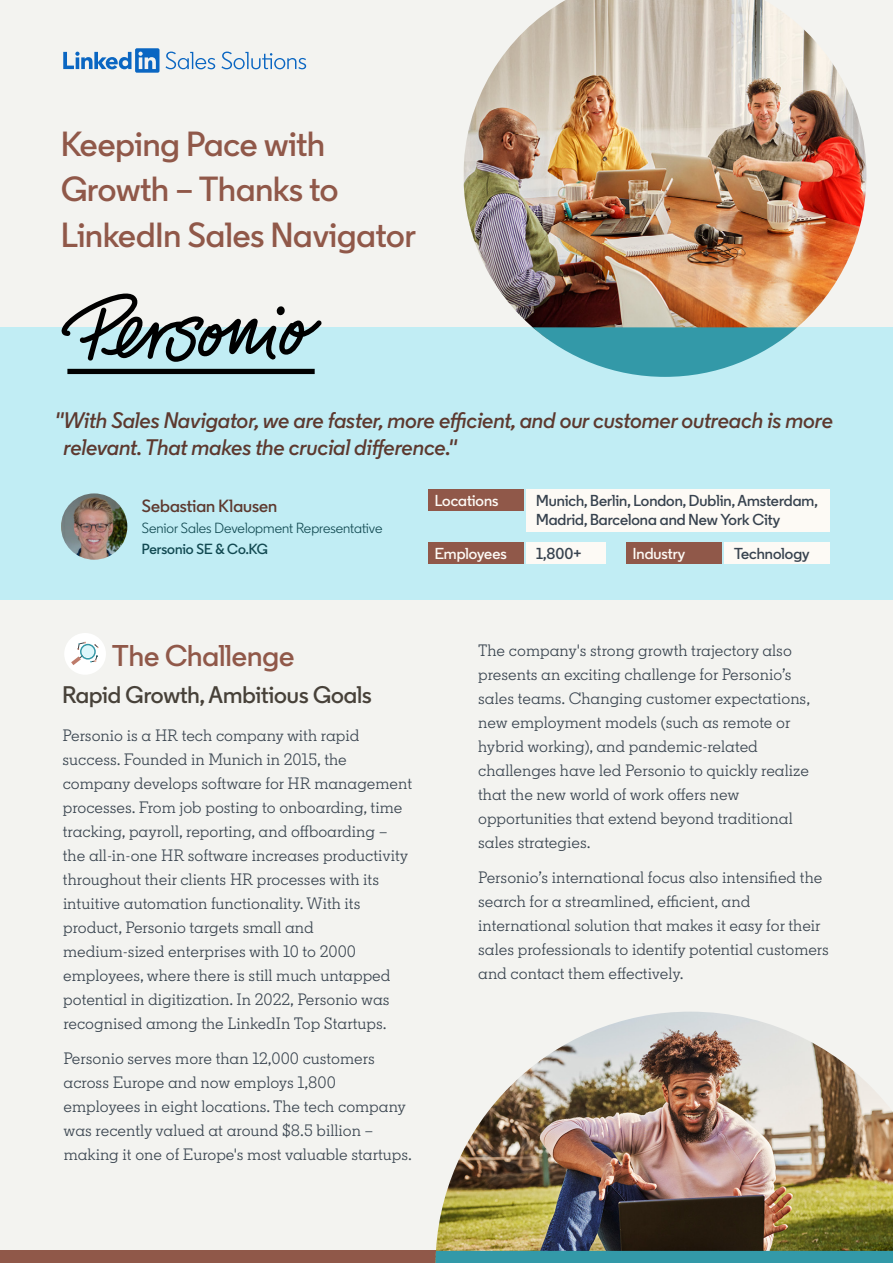
<style>
.page{position:relative;width:893px;height:1263px;background:#fff}
.page>*{position:absolute;margin:0;border:0;box-sizing:border-box;transform-origin:0 0}
.t1{font:600 34.95px/45.5px "Community";color:#905849}
.t2{font:600 30px "Community";color:#905849}
.t3{font:600 24px "Community";color:#474139}
.t4{font:italic 600 22.5px/27px "Community";color:#5d392f}
.t5{font:600 17.7px "Community";color:#5d392f}
.t6{font:16.5px/24px "Community Slab";color:#39444f}
.t7{font:600 15.9px/19px "Community";color:#38434f}
.t8{font:600 15.9px "Community";color:#fdfaf5}
.t9{font:14.7px "Community";color:#114951}
.t10{font:600 14.7px "Community";color:#114951}
</style>
<div class="page">
<div style="left:0;top:0;width:893px;height:325px;background:#f3f3f0"></div>
<div style="left:0;top:559px;width:893px;height:704px;background:#f3f3f0"></div>
<div style="left:0;top:1251px;width:893px;height:12px;background:#905849"></div>
<div style="left:0;top:327px;width:893px;height:273px;background:#c1edf4"></div>
<img style="left:463px;top:0;width:403px;height:328px">
<svg style="left:533px;top:327px;width:264px;height:50px"></svg>
<svg style="left:63px;top:48px;width:243px;height:25px"></svg>
<div style="left:428px;top:489px;width:96px;height:22px;background:#905849"></div>
<div style="left:526px;top:489px;width:304px;height:43px;background:#fdfaf5"></div>
<div style="left:428px;top:542px;width:96px;height:22px;background:#905849"></div>
<div style="left:526px;top:542px;width:79px;height:22px;background:#fdfaf5"></div>
<div style="left:626px;top:542px;width:96px;height:22px;background:#905849"></div>
<div style="left:724px;top:542px;width:106px;height:22px;background:#fdfaf5"></div>
<svg style="left:61px;top:293px;width:261px;height:81px"></svg>
<img style="left:61px;top:493px;width:66px;height:67px;border-radius:33px">
<div style="left:64px;top:633px;width:42px;height:42px;background:#fff;border-radius:50%"></div>
<svg style="left:71px;top:642px;width:28px;height:23px"></svg>
<img style="left:435px;top:1012px;width:458px;height:239px">
<div style="left:435px;top:1251px;width:458px;height:12px;background:#3399a8"></div>
<h1 class="t1" style="left:61px;top:121px;width:357px">Keeping Pace with<br>Growth – Thanks to<br>LinkedIn Sales Navigator</h1>
<h3 class="t4" style="left:64px;top:406px;width:771px;text-indent:-9px">"With Sales Navigator, we are faster, more efficient, and our customer outreach is more relevant. That makes the crucial difference."</h3>
<p class="t5" style="left:142px;top:495px;width:137px">Sebastian Klausen</p>
<p class="t9" style="left:142px;top:519px;width:242px">Senior Sales Development Representative</p>
<p class="t10" style="left:142px;top:539px;width:127px">Personio SE &amp; Co.KG</p>
<p class="t8" style="left:435px;top:491px;width:65px">Locations</p>
<p class="t7" style="left:536px;top:491px;width:283px">Munich, Berlin, London, Dublin, Amsterdam,<br>Madrid, Barcelona and New York City</p>
<p class="t8" style="left:435px;top:543px;width:73px">Employees</p>
<p class="t7" style="left:536px;top:543px;width:47px">1,800+</p>
<p class="t8" style="left:633px;top:543px;width:54px">Industry</p>
<p class="t7" style="left:734px;top:543px;width:77px">Technology</p>
<h2 class="t2" style="left:112px;top:637px;width:184px">The Challenge</h2>
<h3 class="t3" style="left:62px;top:680px;width:311px">Rapid Growth, Ambitious Goals</h3>
<p class="t6" style="left:63px;top:723px;width:351px">Personio is a HR tech company with rapid success. Founded in Munich in 2015, the company develops software for HR management processes. From job posting to onboarding, time tracking, payroll, reporting, and offboarding – the all-in-one HR software increases productivity throughout their clients HR processes with its intuitive automation functionality. With its product, Personio targets small and medium-sized enterprises with 10 to 2000 employees, where there is still much untapped potential in digitization. In 2022, Personio was recognised among the LinkedIn Top Startups.</p>
<p class="t6" style="left:63px;top:1046px;width:350px">Personio serves more than 12,000 customers across Europe and now employs 1,800 employees in eight locations. The tech company was recently valued at around $8.5 billion – making it one of Europe's most valuable startups.</p>
<p class="t6" style="left:478px;top:638px;width:334px">The company's strong growth trajectory also presents an exciting challenge for Personio’s sales teams. Changing customer expectations, new employment models (such as remote or hybrid working), and pandemic-related challenges have led Personio to quickly realize that the new world of work offers new opportunities that extend beyond traditional sales strategies.</p>
<p class="t6" style="left:478px;top:865px;width:352px">Personio’s international focus also intensified the search for a streamlined, efficient, and international solution that makes it easy for their sales professionals to identify potential customers and contact them effectively.</p>
</div>
